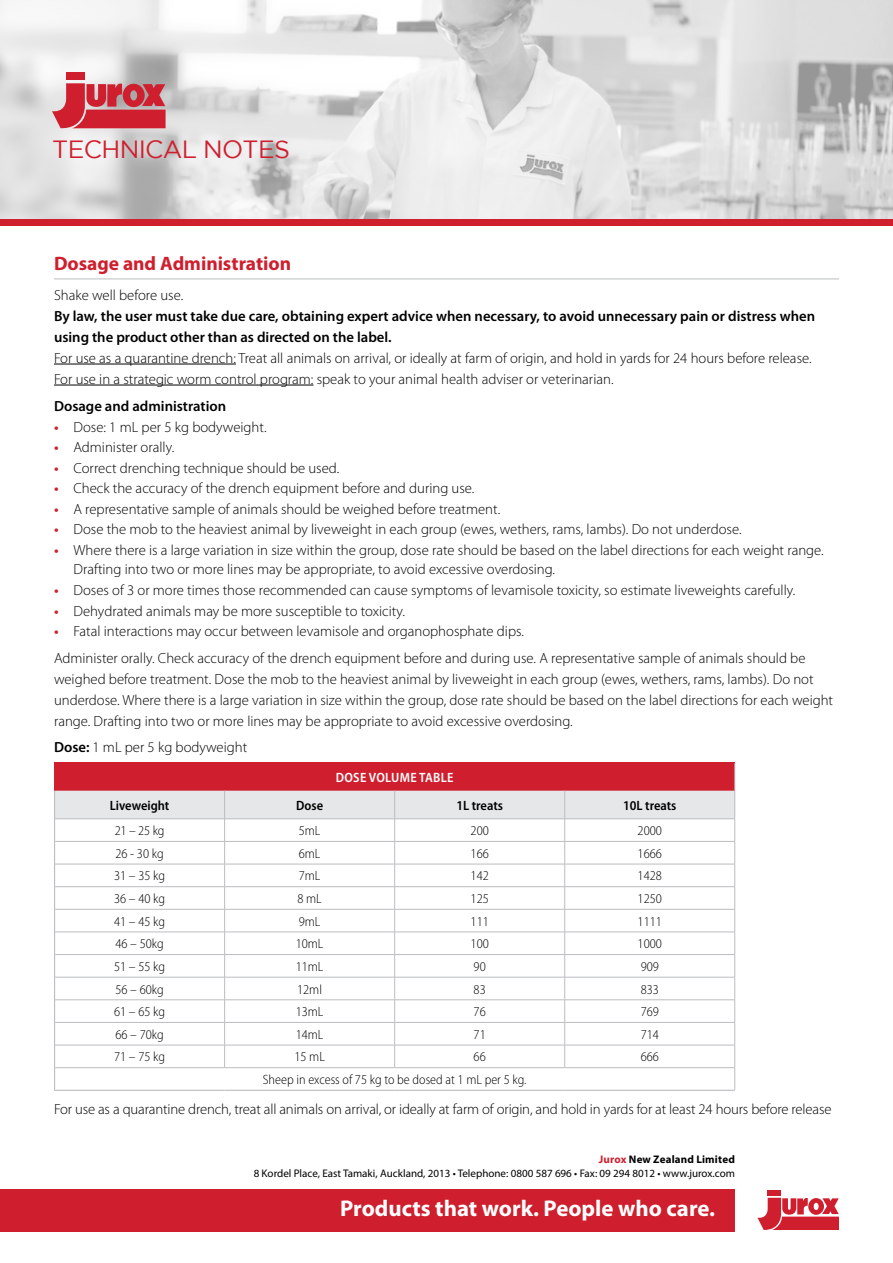
<style>
.page{position:relative;width:893px;height:1263px;background:#fff}
.page>*{position:absolute;margin:0;border:0;box-sizing:border-box;transform-origin:0 0}
.t1{font:24.9px "Gotham";letter-spacing:-.025em;color:#cf1f2e}
.t2{font:700 22.8px "Myriad Pro";color:#fff}
.t3{font:700 19.5px "Myriad Pro";color:#cf1f2e}
.Body_main{font:300 14.7px/21px "Myriad Pro";color:#000}
.Body_main-2{font:600 14.7px "Myriad Pro";color:#000}
.Body_main-3{font:300 semi-condensed 13.5px "Myriad Pro";color:#000}
.Body_main-4{font:600 semi-condensed 13.5px "Myriad Pro";color:#000}
.Body_main-5{font:600 semi-condensed 13.5px "Myriad Pro";letter-spacing:.02em;color:#fff}
.t4{font:10.95px/13.2px "Myriad Pro";color:#000;text-align:right}
.s1{font-weight:600}
.s2{font-weight:600;color:#cf1f2e}
.s3{font-weight:700;color:#cf1f2e}
.s4{font-weight:700}
</style>
<div class="page">
<div style="left:0;top:1189px;width:735px;height:43px;background:#cf1f2e"></div>
<div style="left:768px;top:1190px;width:13px;height:5px;background:#cf1f2e"></div>
<svg style="left:757px;top:1198px;width:82px;height:32px"></svg>
<img style="left:0;top:0;width:893px;height:219px">
<div style="left:66px;top:72px;width:19px;height:8px;background:#cf1f2e"></div>
<svg style="left:52px;top:83px;width:114px;height:46px"></svg>
<div style="left:0;top:219px;width:893px;height:6px;background:#cf1f2e"></div>
<hr style="left:54px;top:279px;width:785px;height:1px;background:#bbbdc0">
<hr style="left:54px;top:364px;width:182px;height:1px;background:#000">
<hr style="left:54px;top:385px;width:259px;height:1px;background:#000">
<hr style="left:54px;top:1090px;width:171px;height:1px;background:#bbbdc0">
<hr style="left:225px;top:1090px;width:170px;height:1px;background:#bbbdc0">
<hr style="left:395px;top:1090px;width:170px;height:1px;background:#bbbdc0">
<hr style="left:565px;top:1090px;width:170px;height:1px;background:#bbbdc0">
<hr style="left:54px;top:762px;width:171px;height:1px;background:#cf1f2e">
<hr style="left:225px;top:762px;width:170px;height:1px;background:#cf1f2e">
<hr style="left:395px;top:762px;width:170px;height:1px;background:#cf1f2e">
<hr style="left:565px;top:762px;width:170px;height:1px;background:#cf1f2e">
<svg style="left:54px;top:763px;width:681px;height:327px"></svg>
<hr style="left:55px;top:818px;width:170px;height:1px;background:#bbbdc0">
<hr style="left:225px;top:818px;width:170px;height:1px;background:#bbbdc0">
<hr style="left:395px;top:818px;width:170px;height:1px;background:#bbbdc0">
<hr style="left:565px;top:818px;width:170px;height:1px;background:#bbbdc0">
<h1 class="t1" style="left:52px;top:136px;width:239px">TECHNICAL NOTES</h1>
<p class="t3" style="left:54px;top:253px;width:239px">Dosage and Administration</p>
<p class="Body_main" style="left:54px;top:284px;width:763px">Shake well before use.<br><span class="s1">By law, the user must take due care, obtaining expert advice when necessary, to avoid unnecessary pain or distress when using the product other than as directed on the label.<br></span>For use as a quarantine drench: Treat all animals on arrival, or ideally at farm of origin, and hold in yards for 24 hours before release.<br>For use in a strategic worm control program: speak to your animal health adviser or veterinarian.</p>
<p class="Body_main-2" style="left:54px;top:398px;width:174px">Dosage and administration</p>
<p class="Body_main" style="left:54px;top:416px;width:214px"><span class="s2">•</span> Dose: 1 mL per 5 kg bodyweight.</p>
<p class="Body_main" style="left:54px;top:437px;width:122px"><span class="s2">•</span> Administer orally.</p>
<p class="Body_main" style="left:54px;top:457px;width:287px"><span class="s2">•</span> Correct drenching technique should be used.</p>
<p class="Body_main" style="left:54px;top:478px;width:422px"><span class="s2">•</span> Check the accuracy of the drench equipment before and during use.</p>
<p class="Body_main" style="left:54px;top:499px;width:448px"><span class="s2">•</span> A representative sample of animals should be weighed before treatment.</p>
<p class="Body_main" style="left:54px;top:519px;width:689px"><span class="s2">•</span> Dose the mob to the heaviest animal by liveweight in each group (ewes, wethers, rams, lambs). Do not underdose.</p>
<p class="Body_main" style="left:74px;top:540px;width:752px;line-height:19.5px;text-indent:-20px"><span class="s2">•</span> Where there is a large variation in size within the group, dose rate should be based on the label directions for each weight range.<br>Drafting into two or more lines may be appropriate, to avoid excessive overdosing.</p>
<p class="Body_main" style="left:54px;top:580px;width:743px"><span class="s2">•</span> Doses of 3 or more times those recommended can cause symptoms of levamisole toxicity, so estimate liveweights carefully.</p>
<p class="Body_main" style="left:54px;top:600px;width:353px"><span class="s2">•</span> Dehydrated animals may be more susceptible to toxicity.</p>
<p class="Body_main" style="left:54px;top:621px;width:471px"><span class="s2">•</span> Fatal interactions may occur between levamisole and organophosphate dips.</p>
<p class="Body_main" style="left:54px;top:648px;width:781px">Administer orally. Check accuracy of the drench equipment before and during use. A representative sample of animals should be weighed before treatment. Dose the mob to the heaviest animal by liveweight in each group (ewes, wethers, rams, lambs). Do not underdose. Where there is a large variation in size within the group, dose rate should be based on the label directions for each weight range. Drafting into two or more lines may be appropriate to avoid excessive overdosing.</p>
<p class="Body_main" style="left:54px;top:736px;width:195px"><span class="s1">Dose:</span> 1 mL per 5 kg bodyweight</p>
<p class="Body_main-5" style="left:336px;top:770px;width:119px">DOSE VOLUME TABLE</p>
<p class="Body_main-4" style="left:110px;top:798px;width:61px">Liveweight</p>
<p class="Body_main-4" style="left:296px;top:798px;width:29px">Dose</p>
<p class="Body_main-4" style="left:456px;top:798px;width:48px">1L treats</p>
<p class="Body_main-4" style="left:623px;top:798px;width:55px">10L treats</p>
<p class="Body_main-3" style="left:115px;top:823px;width:51px">21 – 25 kg</p>
<p class="Body_main-3" style="left:299px;top:823px;width:23px">5mL</p>
<p class="Body_main-3" style="left:471px;top:823px;width:20px">200</p>
<p class="Body_main-3" style="left:638px;top:823px;width:26px">2000</p>
<p class="Body_main-3" style="left:115px;top:846px;width:50px">26 - 30 kg</p>
<p class="Body_main-3" style="left:299px;top:846px;width:23px">6mL</p>
<p class="Body_main-3" style="left:471px;top:846px;width:20px">166</p>
<p class="Body_main-3" style="left:638px;top:846px;width:26px">1666</p>
<p class="Body_main-3" style="left:114px;top:869px;width:53px">31 – 35 kg</p>
<p class="Body_main-3" style="left:299px;top:869px;width:23px">7mL</p>
<p class="Body_main-3" style="left:471px;top:869px;width:20px">142</p>
<p class="Body_main-3" style="left:638px;top:869px;width:26px">1428</p>
<p class="Body_main-3" style="left:114px;top:891px;width:53px">36 – 40 kg</p>
<p class="Body_main-3" style="left:297px;top:891px;width:26px">8 mL</p>
<p class="Body_main-3" style="left:471px;top:891px;width:20px">125</p>
<p class="Body_main-3" style="left:638px;top:891px;width:26px">1250</p>
<p class="Body_main-3" style="left:114px;top:914px;width:53px">41 – 45 kg</p>
<p class="Body_main-3" style="left:299px;top:914px;width:23px">9mL</p>
<p class="Body_main-3" style="left:471px;top:914px;width:20px">111</p>
<p class="Body_main-3" style="left:638px;top:914px;width:26px">1111</p>
<p class="Body_main-3" style="left:115px;top:936px;width:50px">46 – 50kg</p>
<p class="Body_main-3" style="left:296px;top:936px;width:29px">10mL</p>
<p class="Body_main-3" style="left:471px;top:936px;width:20px">100</p>
<p class="Body_main-3" style="left:638px;top:936px;width:26px">1000</p>
<p class="Body_main-3" style="left:114px;top:959px;width:53px">51 – 55 kg</p>
<p class="Body_main-3" style="left:296px;top:959px;width:29px">11mL</p>
<p class="Body_main-3" style="left:474px;top:959px;width:14px">90</p>
<p class="Body_main-3" style="left:641px;top:959px;width:20px">909</p>
<p class="Body_main-3" style="left:115px;top:982px;width:50px">56 – 60kg</p>
<p class="Body_main-3" style="left:297px;top:982px;width:26px">12ml</p>
<p class="Body_main-3" style="left:474px;top:982px;width:14px">83</p>
<p class="Body_main-3" style="left:641px;top:982px;width:20px">833</p>
<p class="Body_main-3" style="left:114px;top:1004px;width:53px">61 – 65 kg</p>
<p class="Body_main-3" style="left:296px;top:1004px;width:29px">13mL</p>
<p class="Body_main-3" style="left:474px;top:1004px;width:14px">76</p>
<p class="Body_main-3" style="left:641px;top:1004px;width:20px">769</p>
<p class="Body_main-3" style="left:115px;top:1027px;width:50px">66 – 70kg</p>
<p class="Body_main-3" style="left:296px;top:1027px;width:29px">14mL</p>
<p class="Body_main-3" style="left:474px;top:1027px;width:14px">71</p>
<p class="Body_main-3" style="left:641px;top:1027px;width:20px">714</p>
<p class="Body_main-3" style="left:114px;top:1050px;width:53px">71 – 75 kg</p>
<p class="Body_main-3" style="left:294px;top:1050px;width:32px">15 mL</p>
<p class="Body_main-3" style="left:474px;top:1050px;width:14px">66</p>
<p class="Body_main-3" style="left:641px;top:1050px;width:20px">666</p>
<p class="Body_main-3" style="left:263px;top:1072px;width:265px">Sheep in excess of 75 kg to be dosed at 1 mL per 5 kg.</p>
<p class="Body_main" style="left:54px;top:1099px;width:779px">For use as a quarantine drench, treat all animals on arrival, or ideally at farm of origin, and hold in yards for at least 24 hours before release</p>
<p class="t4" style="left:254px;top:1153px;width:483px"><span class="s3">Jurox</span> <span class="s4">New Zealand Limited<br></span>8 Kordel Place, East Tamaki, Auckland, 2013 • Telephone: 0800 587 696 • Fax: 09 294 8012 • www.jurox.com</p>
<h2 class="t2" style="left:340px;top:1196px;width:376px">Products that work. People who care.</h2>
</div>
